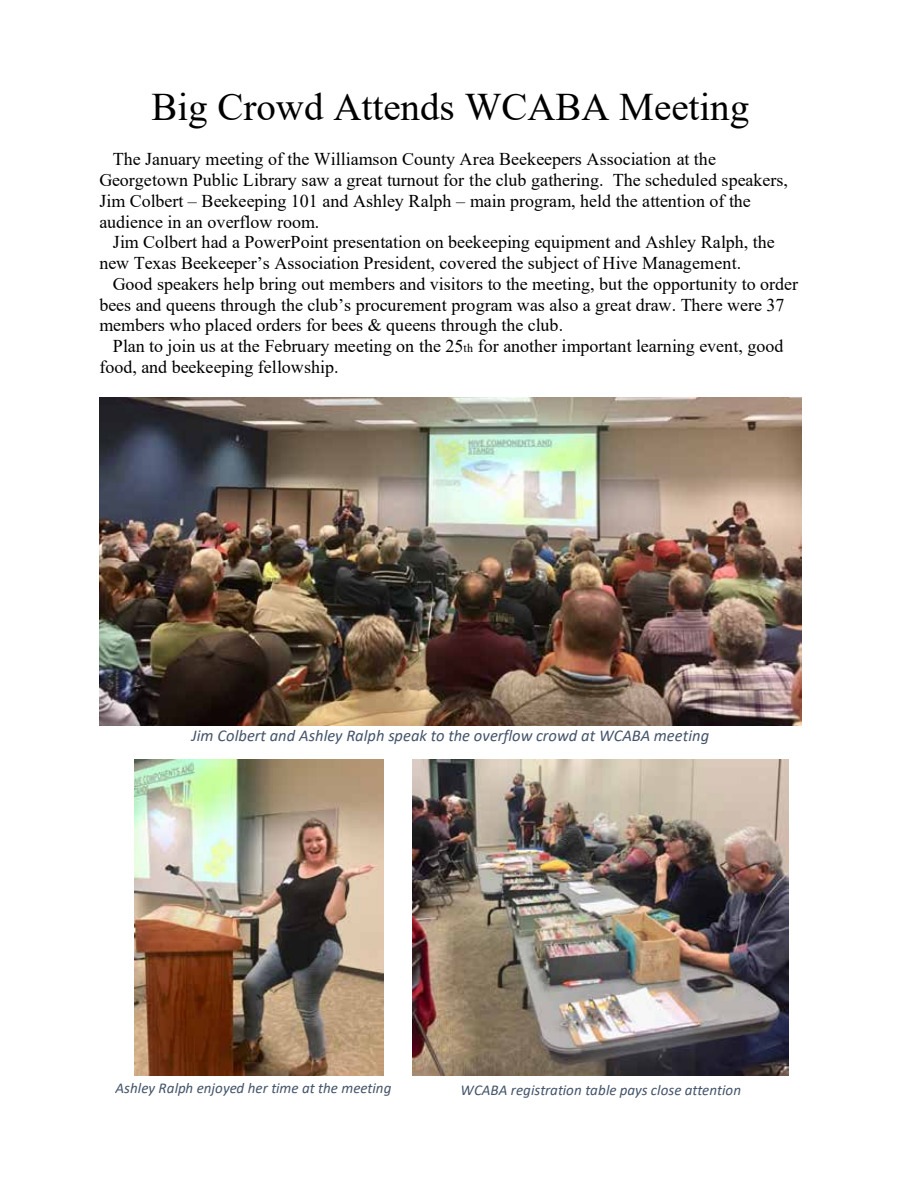
<style>
.page{position:relative;width:918px;height:1188px;background:#fff}
.page>*{position:absolute;margin:0;border:0;box-sizing:border-box;transform-origin:0 0}
.t1{font:39px "Times New Roman";color:#000}
.t2{font:18px/20.7px "Times New Roman";color:#000}
.t3{font:italic 16.5px "Calibri";color:#44546a}
.t4{font:italic 15px "Calibri";color:#44546a}
.s1{font-size:12px}
</style>
<div class="page">
<img style="left:99px;top:397px;width:702px;height:328px">
<img style="left:135px;top:760px;width:248px;height:316px">
<img style="left:413px;top:760px;width:376px;height:316px">
<h1 class="t1" style="left:152px;top:79px;width:599px">Big Crowd Attends WCABA Meeting</h1>
<p class="t2" style="left:99px;top:149px;width:690px;text-indent:14px">The January meeting of the Williamson County Area Beekeepers Association at the Georgetown Public Library saw a great turnout for the club gathering. The scheduled speakers, Jim Colbert – Beekeeping 101 and Ashley Ralph – main program, held the attention of the audience in an overflow room.</p>
<p class="t2" style="left:99px;top:231px;width:677px;text-indent:14px">Jim Colbert had a PowerPoint presentation on beekeeping equipment and Ashley Ralph, the new Texas Beekeeper’s Association President, covered the subject of Hive Management.</p>
<p class="t2" style="left:99px;top:273px;width:700px;text-indent:14px">Good speakers help bring out members and visitors to the meeting, but the opportunity to order bees and queens through the club’s procurement program was also a great draw. There were 37 members who placed orders for bees &amp; queens through the club.</p>
<p class="t2" style="left:99px;top:335px;width:686px;text-indent:14px">Plan to join us at the February meeting on the 25<span class="s1">th</span> for another important learning event, good food, and beekeeping fellowship.</p>
<p class="t3" style="left:192px;top:724px;width:519px">Jim Colbert and Ashley Ralph speak to the overflow crowd at WCABA meeting</p>
<p class="t4" style="left:115px;top:1077px;width:277px">Ashley Ralph enjoyed her time at the meeting</p>
<p class="t4" style="left:461px;top:1079px;width:282px">WCABA registration table pays close attention</p>
</div>
